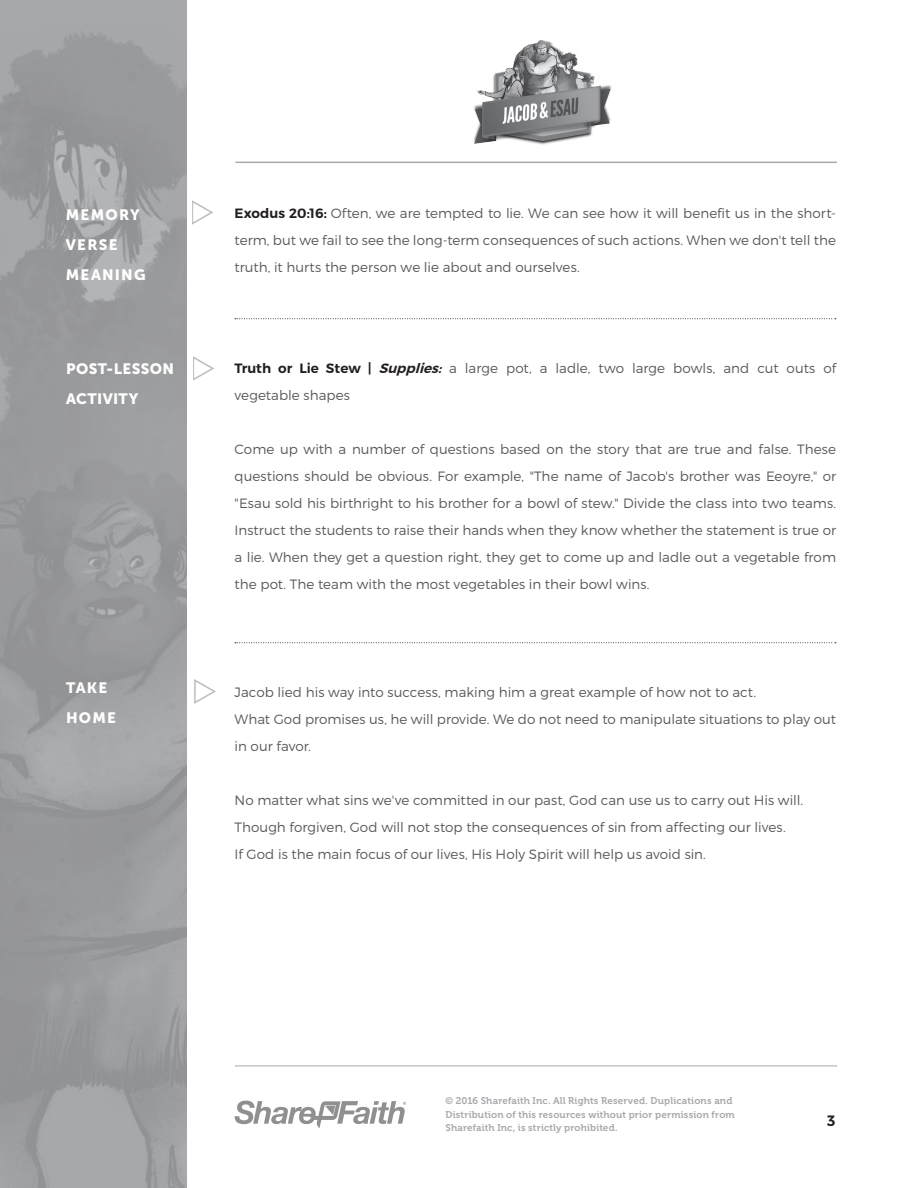
<style>
.page{position:relative;width:918px;height:1188px;background:#fff}
.page>*{position:absolute;margin:0;border:0;box-sizing:border-box;transform-origin:0 0}
.Heading{font:15px "Museo Sans 900";letter-spacing:.075em;color:#fff}
.Heading-2{font:15px "Museo Sans 900";letter-spacing:.025em;color:#fff}
.t1{font:600 15px "Montserrat";color:#231f20}
.body_paragraph{font:300 13.5px/27px "Montserrat";color:#58595b}
.Bold-First-Paragraph{font:300 13.5px/27px "Montserrat";color:#58595b;text-align:justify}
.t2{font:9.75px/13.5px "Museo 700";letter-spacing:.015em;color:#a7a9ac}
.s1{font-weight:600;color:#231f20}
.s2{font-weight:600;font-style:italic;color:#231f20}
</style>
<div class="page">
<img style="left:0;top:0;width:187px;height:1188px">
<hr style="left:235px;top:1066px;width:602px;height:1px;background:#a7a9ac">
<svg style="left:235px;top:1101px;width:171px;height:27px"></svg>
<img style="left:473px;top:40px;width:139px;height:105px">
<hr style="left:235px;top:162px;width:602px;height:1px;background:#a7a9ac">
<svg style="left:235px;top:318px;width:601px;height:1px"></svg>
<svg style="left:235px;top:642px;width:601px;height:1px"></svg>
<p class="Heading" style="left:66px;top:206px;width:75px">MEMORY</p>
<p class="Heading" style="left:66px;top:236px;width:53px">VERSE</p>
<p class="Heading" style="left:66px;top:266px;width:81px">MEANING</p>
<p class="Heading-2" style="left:66px;top:361px;width:109px">POST-LESSON</p>
<p class="Heading-2" style="left:66px;top:391px;width:74px">ACTIVITY</p>
<p class="Heading" style="left:66px;top:679px;width:43px">TAKE</p>
<p class="Heading" style="left:66px;top:709px;width:51px">HOME</p>
<p class="Bold-First-Paragraph" style="left:235px;top:199px;width:603px"><span class="s1">Exodus 20:16:</span> Often, we are tempted to lie. We can see how it will benefit us in the short&shy;term, but we fail to see the long-term consequences of such actions. When we don't tell the truth, it hurts the person we lie about and ourselves.</p>
<p class="body_paragraph" style="left:235px;top:355px;width:603px"><span class="s1">Truth or Lie Stew |</span> <span class="s2">Supplies:</span> a large pot, a ladle, two large bowls, and cut outs of vegetable shapes</p>
<p class="body_paragraph" style="left:235px;top:436px;width:603px;text-align:justify">Come up with a number of questions based on the story that are true and false. These questions should be obvious. For example, "The name of Jacob's brother was Eeoyre," or "Esau sold his birthright to his brother for a bowl of stew." Divide the class into two teams.<br>Instruct the students to raise their hands when they know whether the statement is true or a lie. When they get a question right, they get to come up and ladle out a vegetable from the pot. The team with the most vegetables in their bowl wins.</p>
<p class="body_paragraph" style="left:235px;top:679px;width:523px">Jacob lied his way into success, making him a great example of how not to act.</p>
<p class="body_paragraph" style="left:235px;top:706px;width:603px">What God promises us, he will provide. We do not need to manipulate situations to play out in our favor.</p>
<p class="body_paragraph" style="left:235px;top:787px;width:570px">No matter what sins we've committed in our past, God can use us to carry out His will.</p>
<p class="body_paragraph" style="left:235px;top:814px;width:553px">Though forgiven, God will not stop the consequences of sin from affecting our lives.</p>
<p class="body_paragraph" style="left:235px;top:841px;width:473px">If God is the main focus of our lives, His Holy Spirit will help us avoid sin.</p>
<p class="t2" style="left:446px;top:1094px;width:291px">© 2016 Sharefaith Inc. All Rights Reserved. Duplications and<br>Distribution of this resources without prior permission from<br>Sharefaith Inc, is strictly prohibited.</p>
<p class="t1" style="left:827px;top:1112px;width:10px">3</p>
</div>
